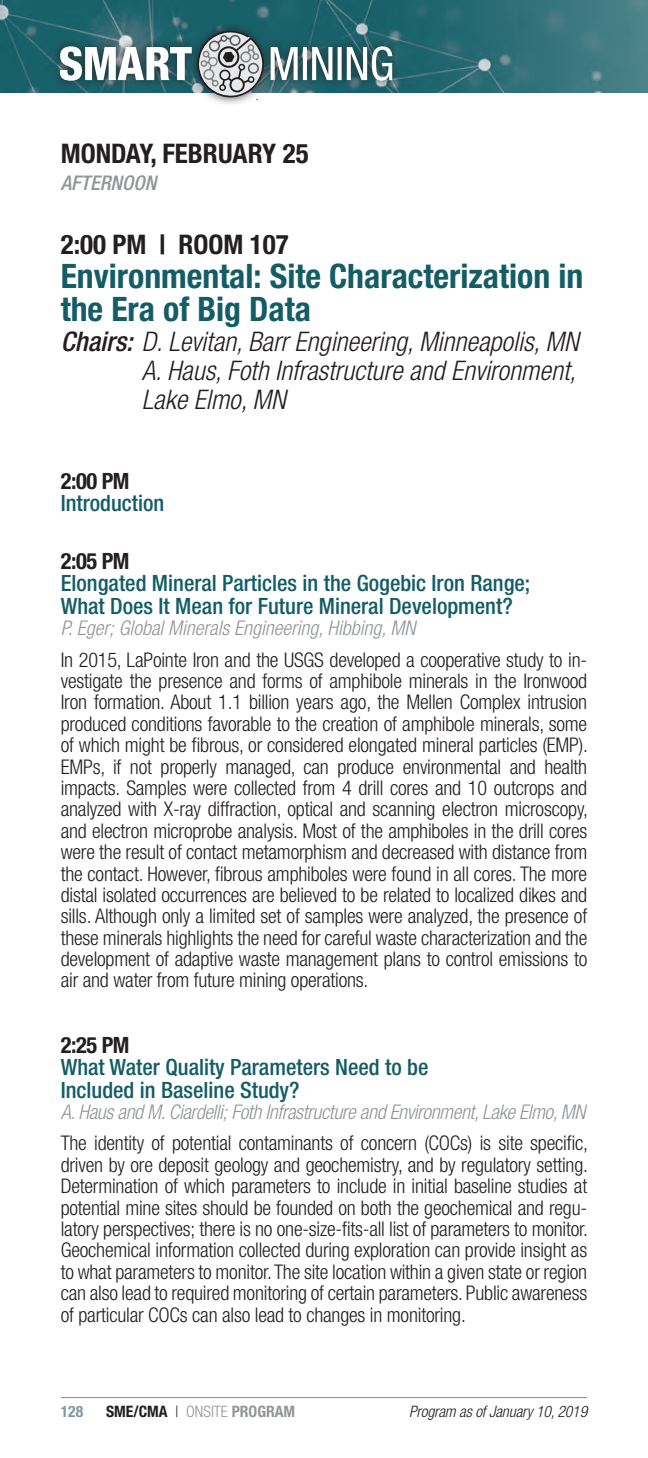
<style>
.page{position:relative;width:648px;height:1458px;background:#fff}
.page>*{position:absolute;margin:0;border:0;box-sizing:border-box;transform-origin:0 0}
.t1{font:700 condensed 33.75px/33.8px "Helvetica Neue";color:#145d66}
.t2{font:italic 300 condensed 27px/29.2px "Helvetica Neue";color:#231f20;text-align:justify}
.t3{font:700 condensed 27px "Helvetica Neue";color:#231f20}
.t4{font:500 condensed 22.5px/22.5px "Helvetica Neue";color:#145d66}
.t5{font:700 condensed 22.5px "Helvetica Neue";letter-spacing:-.02em;color:#231f20}
.t6{font:300 condensed 20.25px/21.4px "Helvetica Neue";letter-spacing:-.01em;color:#231f20;text-align:justify}
.t7{font:italic 300 condensed 20.25px "Helvetica Neue";letter-spacing:-.02em;color:#939598}
.t8{font:italic 300 condensed 20.25px "Helvetica Neue";color:#939598}
.t9{font:italic 500 condensed 20.25px "Helvetica Neue";color:#939598}
.t10{font:italic 300 condensed 15.75px "Helvetica Neue LT Std";letter-spacing:-.01em;color:#231f20}
.t11{font:700 condensed 15.75px "Helvetica Neue";color:#231f20}
.t12{font:700 condensed 15.75px "Helvetica Neue";color:#8199a2}
.s1{font-weight:500}
.s2{font-weight:300}
.s3{font-weight:300;color:#939598}
.s4{color:#939598}
</style>
<div class="page">
<img style="left:0;top:0;width:648px;height:92px">
<hr style="left:61px;top:1397px;width:526px;height:1px;background:#8199a2">
<div style="left:51px;top:22px;width:350px;height:85px;background:#231f20;opacity:.75"></div>
<svg style="left:271px;top:46px;width:121px;height:35px"></svg>
<svg style="left:60px;top:30px;width:205px;height:70px"></svg>
<h2 class="t3" style="left:61px;top:137px;width:249px">MONDAY, FEBRUARY 25</h2>
<p class="t9" style="left:61px;top:170px;width:97px">AFTERNOON</p>
<h2 class="t3" style="left:61px;top:228px;width:230px">2:00 PM | ROOM 107</h2>
<h1 class="t1" style="left:61px;top:258px;width:524px">Environmental: Site Characterization in the Era of Big Data</h1>
<h2 class="t2" style="left:142px;top:326px;width:438px;text-indent:-81px"><span class="s1">Chairs:</span> D. Levitan, Barr Engineering, Minneapolis, MN A. Haus, Foth Infrastructure and Environment, Lake Elmo, MN</h2>
<p class="t5" style="left:61px;top:467px;width:70px">2:00 PM</p>
<p class="t4" style="left:61px;top:492px;width:105px">Introduction</p>
<p class="t5" style="left:61px;top:547px;width:70px">2:05 PM</p>
<p class="t4" style="left:61px;top:572px;width:471px">Elongated Mineral Particles in the Gogebic Iron Range;<br>What Does It Mean for Future Mineral Development?</p>
<p class="t8" style="left:61px;top:616px;width:356px">P. Eger; Global Minerals Engineering, Hibbing, MN</p>
<p class="t6" style="left:61px;top:649px;width:529px">In 2015, LaPointe Iron and the USGS developed a cooperative study to in&shy;vestigate the presence and forms of amphibole minerals in the Ironwood Iron formation. About 1.1 billion years ago, the Mellen Complex intrusion produced conditions favorable to the creation of amphibole minerals, some of which might be fibrous, or considered elongated mineral particles (EMP).<br>EMPs, if not properly managed, can produce environmental and health impacts. Samples were collected from 4 drill cores and 10 outcrops and analyzed with X-ray diffraction, optical and scanning electron microscopy, and electron microprobe analysis. Most of the amphiboles in the drill cores were the result of contact metamorphism and decreased with distance from the contact. However, fibrous amphiboles were found in all cores. The more distal isolated occurrences are believed to be related to localized dikes and sills. Although only a limited set of samples were analyzed, the presence of these minerals highlights the need for careful waste characterization and the development of adaptive waste management plans to control emissions to air and water from future mining operations.</p>
<p class="t5" style="left:61px;top:1031px;width:70px">2:25 PM</p>
<p class="t4" style="left:61px;top:1056px;width:369px">What Water Quality Parameters Need to be<br>Included in Baseline Study?</p>
<p class="t7" style="left:61px;top:1100px;width:526px">A. Haus and M. Ciardelli; Foth Infrastructure and Environment, Lake Elmo, MN</p>
<p class="t6" style="left:61px;top:1132px;width:529px">The identity of potential contaminants of concern (COCs) is site specific, driven by ore deposit geology and geochemistry, and by regulatory setting.<br>Determination of which parameters to include in initial baseline studies at potential mine sites should be founded on both the geochemical and regu&shy;latory perspectives; there is no one-size-fits-all list of parameters to monitor.<br>Geochemical information collected during exploration can provide insight as to what parameters to monitor. The site location within a given state or region can also lead to required monitoring of certain parameters. Public awareness of particular COCs can also lead to changes in monitoring.</p>
<p class="t12" style="left:61px;top:1402px;width:24px">128</p>
<p class="t11" style="left:106px;top:1402px;width:191px">SME/CMA <span class="s2">|</span> <span class="s3">ONSITE</span> <span class="s4">PROGRAM</span></p>
<p class="t10" style="left:409px;top:1403px;width:180px">Program as of January 10, 2019</p>
</div>
